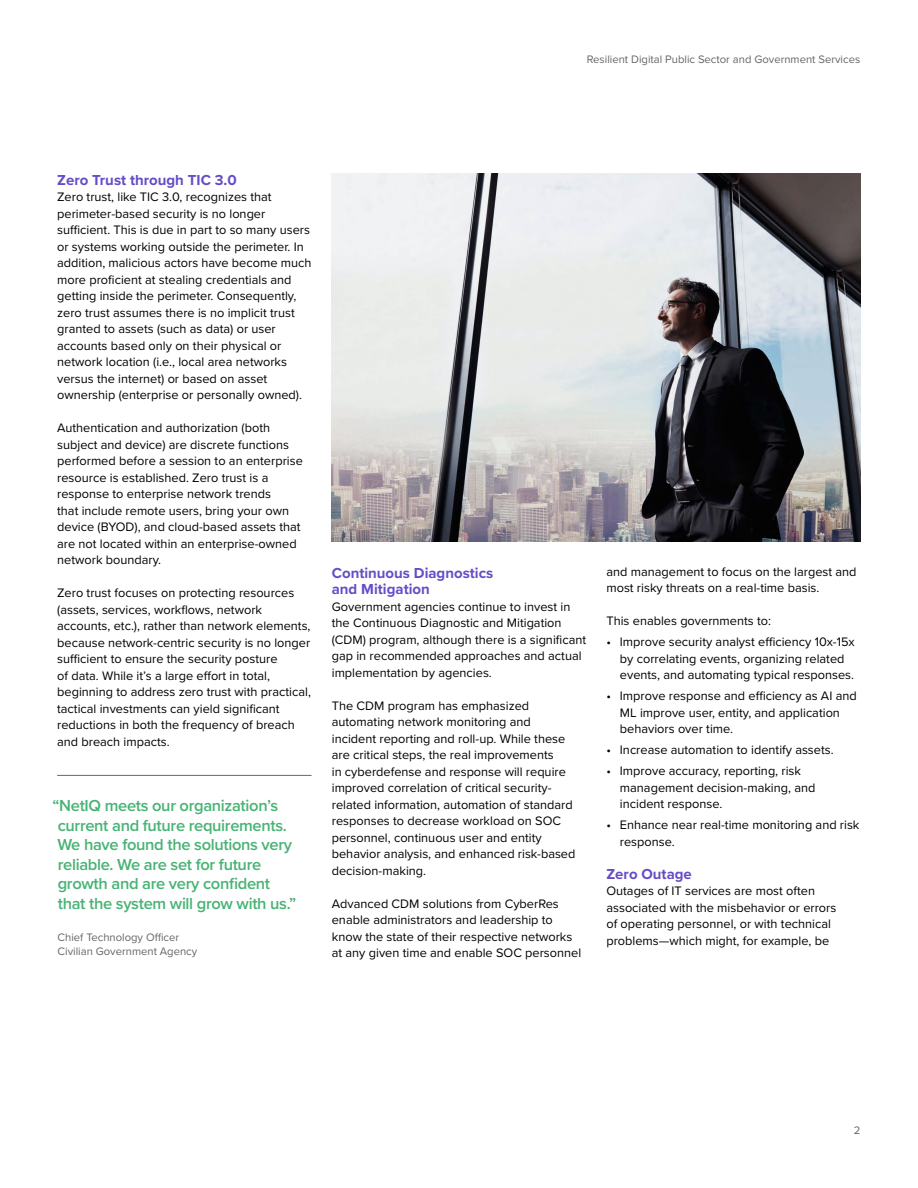
<style>
.page{position:relative;width:918px;height:1188px;background:#fff}
.page>*{position:absolute;margin:0;border:0;box-sizing:border-box;transform-origin:0 0}
.Pull_Quote{font:600 16.5px/19.5px "Proxima Nova";letter-spacing:-.02em;color:#47b374}
.Header_1{font:700 15px/16.5px "Proxima Nova";color:#664dc7}
.Body{font:12.75px/16.5px "Proxima Nova";color:#000}
.t1{font:11.25px "Proxima Nova";color:#656668}
</style>
<div class="page">
<img style="left:332px;top:173px;width:529px;height:369px">
<hr style="left:57px;top:775px;width:255px;height:1px;background:#656668">
<p class="t1" style="left:587px;top:51px;width:275px">Resilient Digital Public Sector and Government Services</p>
<p class="Header_1" style="left:57px;top:171px;width:181px">Zero Trust through TIC 3.0</p>
<p class="Body" style="left:57px;top:188px;width:256px">Zero trust, like TIC 3.0, recognizes that perimeter-based security is no longer sufficient. This is due in part to so many users or systems working outside the perimeter. In addition, malicious actors have become much more proficient at stealing credentials and getting inside the perimeter. Consequently, zero trust assumes there is no implicit trust granted to assets (such as data) or user accounts based only on their physical or network location (i.e., local area networks versus the internet) or based on asset ownership (enterprise or personally owned).</p>
<p class="Body" style="left:57px;top:419px;width:247px">Authentication and authorization (both subject and device) are discrete functions performed before a session to an enterprise resource is established. Zero trust is a response to enterprise network trends<br>that include remote users, bring your own device (BYOD), and cloud-based assets that are not located within an enterprise-owned network boundary.</p>
<p class="Body" style="left:57px;top:584px;width:255px">Zero trust focuses on protecting resources (assets, services, workflows, network accounts, etc.), rather than network elements, because network-centric security is no longer sufficient to ensure the security posture<br>of data. While it’s a large effort in total, beginning to address zero trust with practical, tactical investments can yield significant reductions in both the frequency of breach and breach impacts.</p>
<p class="Pull_Quote" style="left:53px;top:795px;width:245px">“NetIQ meets our organization’s current and future requirements.<br>We have found the solutions very reliable. We are set for future growth and are very confident that the system will grow with us.”</p>
<p class="t1" style="left:58px;top:929px;width:123px">Chief Technology Officer</p>
<p class="t1" style="left:58px;top:943px;width:141px">Civilian Government Agency</p>
<p class="Header_1" style="left:332px;top:564px;width:163px">Continuous Diagnostics and Mitigation</p>
<p class="Body" style="left:332px;top:598px;width:256px">Government agencies continue to invest in the Continuous Diagnostic and Mitigation (CDM) program, although there is a significant gap in recommended approaches and actual implementation by agencies.</p>
<p class="Body" style="left:332px;top:697px;width:245px">The CDM program has emphasized automating network monitoring and incident reporting and roll-up. While these are critical steps, the real improvements<br>in cyberdefense and response will require improved correlation of critical security&shy;related information, automation of standard responses to decrease workload on SOC personnel, continuous user and entity behavior analysis, and enhanced risk-based decision-making.</p>
<p class="Body" style="left:332px;top:895px;width:251px">Advanced CDM solutions from CyberRes enable administrators and leadership to know the state of their respective networks at any given time and enable SOC personnel</p>
<p class="Body" style="left:606px;top:563px;width:252px">and management to focus on the largest and most risky threats on a real-time basis.</p>
<p class="Body" style="left:606px;top:612px;width:166px">This enables governments to:</p>
<p class="Body" style="left:620px;top:633px;width:236px;text-indent:-14px">• Improve security analyst efficiency 10x-15x by correlating events, organizing related events, and automating typical responses.</p>
<p class="Body" style="left:620px;top:687px;width:238px;text-indent:-14px">• Improve response and efficiency as AI and<br>ML improve user, entity, and application behaviors over time.</p>
<p class="Body" style="left:606px;top:741px;width:229px">• Increase automation to identify assets.</p>
<p class="Body" style="left:620px;top:762px;width:197px;text-indent:-14px">• Improve accuracy, reporting, risk management decision-making, and incident response.</p>
<p class="Body" style="left:620px;top:816px;width:241px;text-indent:-14px">• Enhance near real-time monitoring and risk response.</p>
<p class="Header_1" style="left:606px;top:865px;width:87px">Zero Outage</p>
<p class="Body" style="left:606px;top:882px;width:231px">Outages of IT services are most often associated with the misbehavior or errors of operating personnel, or with technical problems—which might, for example, be</p>
<p class="t1" style="left:854px;top:1122px;width:8px">2</p>
</div>
